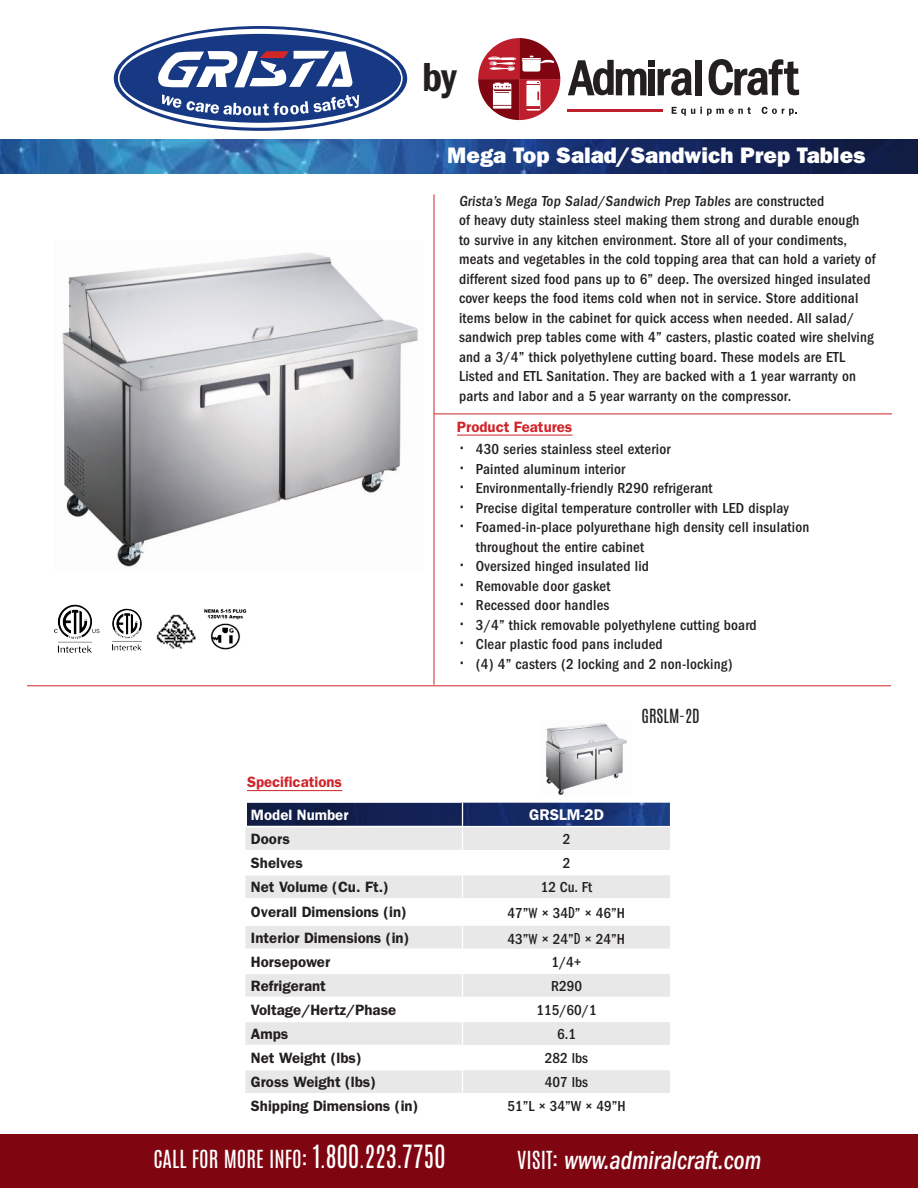
<style>
.page{position:relative;width:918px;height:1188px;background:#fff}
.page>*{position:absolute;margin:0;border:0;box-sizing:border-box;transform-origin:0 0}
.t1{font:600 condensed 42px "Franklin Gothic";color:#231f20}
.t2{font:italic 500 condensed 26.7px "Franklin Gothic";color:#fff;scale:.88 1}
.t3{font:800 22.5px "Franklin Gothic";color:#fff}
.t4{font:20.85px "Antonio";color:#fff}
.SKU-net{font:16.35px "Antonio";color:#231f20}
.t5{font:600 15.6px "Franklin Gothic";color:#fff}
.t6{font:500 condensed 15px/19.5px "Franklin Gothic";letter-spacing:.015em;color:#231f20}
.t7{font:600 15px "Franklin Gothic";color:#231f20}
.underlined-head{font:600 15px "Franklin Gothic";color:#d1232a}
.t8{font:600 15px "Franklin Gothic";color:#fff}
.s1{font-size:18px}
.s2{font-family:"Gill Sans";font-weight:400}
.s3{font-family:"Gill Sans";font-weight:400;font-size:16.5px}
.s4{font-size:26.7px}
.s5{font-family:"Antonio";font-weight:400;font-style:normal;font-stretch:normal;font-size:20.85px}
</style>
<div class="page">
<svg style="left:118px;top:29px;width:285px;height:99px"></svg>
<img style="left:0;top:140px;width:918px;height:34px">
<svg style="left:478px;top:38px;width:82px;height:82px"></svg>
<svg style="left:568px;top:60px;width:78px;height:35px"></svg>
<div style="left:649px;top:69px;width:6px;height:26px;background:#231f20"></div>
<div style="left:648px;top:60px;width:7px;height:7px;background:#231f20"></div>
<svg style="left:658px;top:68px;width:34px;height:28px"></svg>
<div style="left:695px;top:60px;width:6px;height:35px;background:#231f20"></div>
<svg style="left:709px;top:59px;width:90px;height:36px"></svg>
<hr style="left:567px;top:110px;width:96px;height:2px;background:#be1d2c">
<svg style="left:672px;top:107px;width:79px;height:9px"></svg>
<svg style="left:762px;top:107px;width:35px;height:9px"></svg>
<div style="left:0;top:1134px;width:918px;height:54px;background:#7f0611"></div>
<img style="left:57px;top:605px;width:42px;height:33px">
<img style="left:112px;top:609px;width:30px;height:28px">
<img style="left:156px;top:614px;width:40px;height:35px">
<img style="left:204px;top:609px;width:43px;height:41px">
<hr style="left:457px;top:435px;width:115px;height:1px;background:#d1232a">
<hr style="left:434px;top:194px;width:1px;height:491px;background:#d1232a">
<hr style="left:27px;top:686px;width:864px;height:1px;background:#d1232a">
<hr style="left:434px;top:414px;width:458px;height:1px;background:#d1232a">
<img style="left:545px;top:723px;width:82px;height:72px">
<img style="left:62px;top:252px;width:356px;height:315px">
<img style="left:248px;top:803px;width:422px;height:22px">
<svg style="left:245px;top:827px;width:425px;height:266px;fill:#e8e8e8"></svg>
<hr style="left:244px;top:850px;width:218px;height:1px;background:#fff">
<hr style="left:244px;top:874px;width:218px;height:2px;background:#fff">
<hr style="left:244px;top:898px;width:218px;height:2px;background:#fff">
<hr style="left:244px;top:924px;width:218px;height:2px;background:#fff">
<hr style="left:244px;top:948px;width:218px;height:2px;background:#fff">
<hr style="left:244px;top:973px;width:218px;height:1px;background:#fff">
<hr style="left:244px;top:997px;width:218px;height:1px;background:#fff">
<hr style="left:244px;top:1021px;width:218px;height:1px;background:#fff">
<hr style="left:244px;top:1045px;width:218px;height:1px;background:#fff">
<hr style="left:244px;top:1069px;width:218px;height:1px;background:#fff">
<hr style="left:462px;top:850px;width:209px;height:1px;background:#fff">
<hr style="left:462px;top:874px;width:209px;height:1px;background:#fff">
<hr style="left:462px;top:898px;width:209px;height:1px;background:#fff">
<hr style="left:462px;top:924px;width:209px;height:2px;background:#fff">
<hr style="left:462px;top:949px;width:209px;height:1px;background:#fff">
<hr style="left:462px;top:973px;width:209px;height:1px;background:#fff">
<hr style="left:462px;top:997px;width:209px;height:1px;background:#fff">
<hr style="left:462px;top:1021px;width:209px;height:1px;background:#fff">
<hr style="left:462px;top:1045px;width:209px;height:1px;background:#fff">
<hr style="left:462px;top:1069px;width:209px;height:1px;background:#fff">
<svg style="left:462px;top:803px;width:1px;height:290px"></svg>
<hr style="left:247px;top:790px;width:95px;height:1px;background:#d1232a">
<h1 class="t1" style="left:422px;top:53px;width:36px">by</h1>
<p class="t3" style="left:447px;top:142px;width:420px">Mega Top Salad/Sandwich Prep Tables</p>
<p class="t6" style="left:459px;top:191px;width:418px">Grista’s Mega Top Salad/Sandwich Prep Tables are constructed<br>of heavy duty stainless steel making them strong and durable enough<br>to survive in any kitchen environment. Store all of your condiments, meats and vegetables in the cold topping area that can hold a variety of different sized food pans up to 6” deep. The oversized hinged insulated cover keeps the food items cold when not in service. Store additional items below in the cabinet for quick access when needed. All salad/ sandwich prep tables come with 4” casters, plastic coated wire shelving and a 3/4” thick polyethylene cutting board. These models are ETL Listed and ETL Sanitation. They are backed with a 1 year warranty on parts and labor and a 5 year warranty on the compressor.</p>
<p class="underlined-head" style="left:457px;top:418px;width:117px">Product Features</p>
<p class="t6" style="left:461px;top:440px;width:211px"><span class="s1">•</span> 430 series stainless steel exterior</p>
<p class="t6" style="left:461px;top:459px;width:166px"><span class="s1">•</span> Painted aluminum interior</p>
<p class="t6" style="left:461px;top:479px;width:253px"><span class="s1">•</span> Environmentally-friendly R290 refrigerant</p>
<p class="t6" style="left:461px;top:498px;width:330px"><span class="s1">•</span> Precise digital temperature controller with LED display</p>
<p class="t6" style="left:476px;top:518px;width:335px;text-indent:-15px"><span class="s1">•</span> Foamed-in-place polyurethane high density cell insulation throughout the entire cabinet</p>
<p class="t6" style="left:461px;top:557px;width:190px"><span class="s1">•</span> Oversized hinged insulated lid</p>
<p class="t6" style="left:461px;top:576px;width:151px"><span class="s1">•</span> Removable door gasket</p>
<p class="t6" style="left:461px;top:596px;width:150px"><span class="s1">•</span> Recessed door handles</p>
<p class="t6" style="left:461px;top:615px;width:297px"><span class="s1">•</span> 3/4” thick removable polyethylene cutting board</p>
<p class="t6" style="left:461px;top:635px;width:203px"><span class="s1">•</span> Clear plastic food pans included</p>
<p class="t6" style="left:461px;top:654px;width:273px"><span class="s1">•</span> (4) 4” casters (2 locking and 2 non-locking)</p>
<p class="SKU-net" style="left:642px;top:704px;width:60px">GRSLM-2D</p>
<p class="underlined-head" style="left:247px;top:773px;width:97px">Specifications</p>
<p class="t8" style="left:251px;top:806px;width:99px">Model Number</p>
<p class="t5" style="left:529px;top:806px;width:76px">GRSLM-2D</p>
<p class="t7" style="left:251px;top:830px;width:40px">Doors</p>
<p class="t6" style="left:563px;top:830px;width:9px">2</p>
<p class="t7" style="left:251px;top:854px;width:53px">Shelves</p>
<p class="t6" style="left:563px;top:854px;width:9px">2</p>
<p class="t7" style="left:251px;top:878px;width:140px">Net Volume (Cu. Ft.)</p>
<p class="t6" style="left:541px;top:878px;width:53px">12 Cu. Ft</p>
<p class="t7" style="left:251px;top:902px;width:158px">Overall Dimensions (in)</p>
<p class="t6" style="left:508px;top:903px;width:119px">47”<span class="s2">W</span> × 34<span class="s3">D</span>” × 46”H</p>
<p class="t7" style="left:251px;top:929px;width:160px">Interior Dimensions (in)</p>
<p class="t6" style="left:508px;top:929px;width:119px">43”<span class="s2">W</span> × 24”<span class="s3">D</span> × 24”H</p>
<p class="t7" style="left:251px;top:953px;width:81px">Horsepower</p>
<p class="t6" style="left:551px;top:952px;width:32px">1/4+</p>
<p class="t7" style="left:251px;top:977px;width:76px">Refrigerant</p>
<p class="t6" style="left:551px;top:976px;width:32px">R290</p>
<p class="t7" style="left:251px;top:1001px;width:147px">Voltage/Hertz/Phase</p>
<p class="t6" style="left:536px;top:1000px;width:62px">115/60/1</p>
<p class="t7" style="left:251px;top:1025px;width:39px">Amps</p>
<p class="t6" style="left:557px;top:1025px;width:20px">6.1</p>
<p class="t7" style="left:251px;top:1049px;width:112px">Net Weight (lbs)</p>
<p class="t6" style="left:545px;top:1049px;width:45px">282 lbs</p>
<p class="t7" style="left:251px;top:1073px;width:127px">Gross Weight (lbs)</p>
<p class="t6" style="left:545px;top:1073px;width:45px">407 lbs</p>
<p class="t7" style="left:251px;top:1097px;width:169px">Shipping Dimensions (in)</p>
<p class="t6" style="left:508px;top:1097px;width:119px">51”L × 34”W × 49”H</p>
<h3 class="t4" style="left:153px;top:1144px;width:294px">CALL FOR MORE INFO: <span class="s4">1.800.223.7750</span></h3>
<h2 class="t2" style="left:517px;top:1146px;width:279px"><span class="s5">VISIT:</span> www.admiralcraft.com</h2>
</div>
